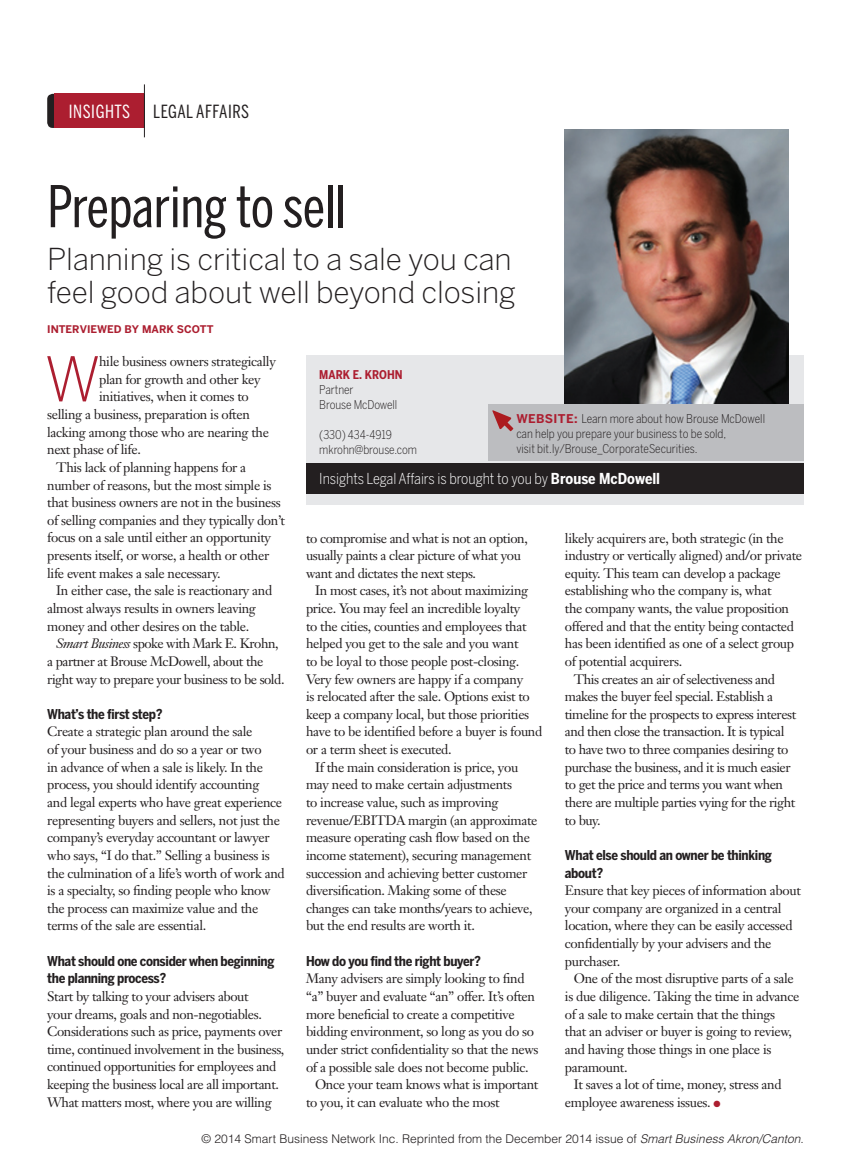
<style>
.page{position:relative;width:851px;height:1175px;background:#fff}
.page>*{position:absolute;margin:0;border:0;box-sizing:border-box;transform-origin:0 0}
.BodyDropCap{font:300 61.2px "Benton Sans";color:#ac1e30}
.Headline{font:57px "Benton Sans Comp";letter-spacing:-.005em;color:#231f20}
.Drophead{font:300 30px/33px "Benton Sans";letter-spacing:-.005em;color:#231f20}
.TopHeaderBlack{font:18px "Benton Sans Comp";letter-spacing:.03em;color:#231f20}
.TopHeaderWhite{font:18px "Benton Sans Comp";letter-spacing:.03em;color:#fff}
.InsightBroughtToYou{font:300 15px "Benton Sans Cond";letter-spacing:-.005em;color:#fff}
.Body{font:13.5px/17.7px "Janson Text";letter-spacing:-.025em;color:#231f20}
.BodyNoIndent{font:13.5px/17.7px "Janson Text";letter-spacing:-.025em;color:#231f20}
.BodyDropCap-2{font:13.5px "Janson Text";letter-spacing:-.025em;color:#231f20}
.BodySubhead{font:700 13.5px/17.7px "Benton Sans Cond";letter-spacing:-.025em;color:#231f20}
.InsightsTitleCo{font:300 12px/15px "Benton Sans Cond";letter-spacing:-.005em;color:#231f20}
.t1{font:300 12px "Helvetica";color:#231f20}
.InsightsTitleCo-2{font:700 12px "Benton Sans Cond";color:#ac1e30}
.Byline{font:700 10.5px "Benton Sans";color:#ac1e30}
.s1{font-style:italic}
.s2{font-weight:700}
.s3{font-family:"Benton Sans";font-weight:700;color:#ac1e30}
.s4{color:#ac1e30}
</style>
<div class="page">
<div style="left:306px;top:355px;width:497px;height:150px;background:#e6e7e9"></div>
<img style="left:565px;top:130px;width:223px;height:274px">
<div style="left:306px;top:463px;width:497px;height:31px;background:#231f20"></div>
<div style="left:488px;top:404px;width:315px;height:57px;background:#bcbdc0"></div>
<svg style="left:47px;top:94px;width:8px;height:34px"></svg>
<div style="left:55px;top:94px;width:89px;height:34px;background:#ac1e30"></div>
<hr style="left:144px;top:84px;width:1px;height:53px;background:#231f20">
<svg style="left:492px;top:410px;width:21px;height:21px"></svg>
<p class="TopHeaderWhite" style="left:69px;top:101px;width:63px">INSIGHTS</p>
<p class="TopHeaderBlack" style="left:153px;top:101px;width:98px">LEGAL AFFAIRS</p>
<p class="Headline" style="left:47px;top:173px;width:300px">Preparing to sell</p>
<p class="Drophead" style="left:47px;top:242px;width:470px">Planning is critical to a sale you can feel good about well beyond closing</p>
<p class="Byline" style="left:47px;top:322px;width:168px">INTERVIEWED BY MARK SCOTT</p>
<p class="BodyDropCap" style="left:45px;top:343px;width:58px">W</p>
<p class="BodyDropCap-2" style="left:99px;top:353px;width:178px">hile business owners strategically</p>
<p class="BodyDropCap-2" style="left:99px;top:370px;width:163px">plan for growth and other key</p>
<p class="BodyDropCap-2" style="left:99px;top:388px;width:151px">initiatives, when it comes to</p>
<p class="BodyDropCap-2" style="left:47px;top:406px;width:204px">selling a business, preparation is often</p>
<p class="BodyDropCap-2" style="left:47px;top:423px;width:223px">lacking among those who are nearing the</p>
<p class="BodyDropCap-2" style="left:47px;top:441px;width:95px">next phase of life.</p>
<p class="Body" style="left:47px;top:458px;width:239px;text-indent:9px">This lack of planning happens for a number of reasons, but the most simple is that business owners are not in the business of selling companies and they typically don’t focus on a sale until either an opportunity presents itself, or worse, a health or other life event makes a sale necessary.</p>
<p class="Body" style="left:47px;top:581px;width:226px;text-indent:9px">In either case, the sale is reactionary and almost always results in owners leaving money and other desires on the table.</p>
<p class="Body" style="left:47px;top:634px;width:239px;text-indent:9px"><span class="s1">Smart Business</span> spoke with Mark E. Krohn, a partner at Brouse McDowell, about the right way to prepare your business to be sold.</p>
<p class="BodySubhead" style="left:47px;top:705px;width:117px">What’s the first step?</p>
<p class="BodyNoIndent" style="left:47px;top:722px;width:239px">Create a strategic plan around the sale<br>of your business and do so a year or two<br>in advance of when a sale is likely. In the process, you should identify accounting<br>and legal experts who have great experience representing buyers and sellers, not just the company’s everyday accountant or lawyer who says, “I do that.” Selling a business is the culmination of a life’s worth of work and is a specialty, so finding people who know the process can maximize value and the terms of the sale are essential.</p>
<p class="BodySubhead" style="left:47px;top:951px;width:229px">What should one consider when beginning the planning process?</p>
<p class="BodyNoIndent" style="left:47px;top:987px;width:239px">Start by talking to your advisers about<br>your dreams, goals and non-negotiables.<br>Considerations such as price, payments over time, continued involvement in the business, continued opportunities for employees and keeping the business local are all important.<br>What matters most, where you are willing</p>
<p class="InsightsTitleCo-2" style="left:319px;top:367px;width:85px">MARK E. KROHN</p>
<p class="InsightsTitleCo" style="left:319px;top:382px;width:36px">Partner</p>
<p class="InsightsTitleCo" style="left:319px;top:397px;width:79px">Brouse McDowell</p>
<p class="InsightsTitleCo" style="left:319px;top:427px;width:74px">(330) 434-4919</p>
<p class="InsightsTitleCo" style="left:319px;top:442px;width:99px">mkrohn@brouse.com</p>
<p class="InsightBroughtToYou" style="left:319px;top:470px;width:342px">Insights Legal Affairs is brought to you by <span class="s2">Brouse McDowell</span></p>
<p class="InsightsTitleCo" style="left:516px;top:411px;width:250px"><span class="s3">WEBSITE:</span> Learn more about how Brouse McDowell can help you prepare your business to be sold,<br>visit bit.ly/Brouse_CorporateSecurities.</p>
<p class="BodyNoIndent" style="left:306px;top:529px;width:223px">to compromise and what is not an option, usually paints a clear picture of what you want and dictates the next steps.</p>
<p class="Body" style="left:306px;top:582px;width:238px;text-indent:9px">In most cases, it’s not about maximizing price. You may feel an incredible loyalty<br>to the cities, counties and employees that helped you get to the sale and you want<br>to be loyal to those people post-closing.<br>Very few owners are happy if a company<br>is relocated after the sale. Options exist to keep a company local, but those priorities have to be identified before a buyer is found or a term sheet is executed.</p>
<p class="Body" style="left:306px;top:758px;width:233px;text-indent:9px">If the main consideration is price, you may need to make certain adjustments<br>to increase value, such as improving revenue/EBITDA margin (an approximate measure operating cash flow based on the income statement), securing management succession and achieving better customer diversification. Making some of these changes can take months/years to achieve, but the end results are worth it.</p>
<p class="BodySubhead" style="left:306px;top:951px;width:176px">How do you find the right buyer?</p>
<p class="BodyNoIndent" style="left:306px;top:969px;width:234px">Many advisers are simply looking to find “a” buyer and evaluate “an” offer. It’s often more beneficial to create a competitive bidding environment, so long as you do so under strict confidentiality so that the news of a possible sale does not become public.</p>
<p class="Body" style="left:306px;top:1075px;width:234px;text-indent:9px">Once your team knows what is important to you, it can evaluate who the most</p>
<p class="Body" style="left:565px;top:529px;width:239px">likely acquirers are, both strategic (in the industry or vertically aligned) and/or private equity. This team can develop a package establishing who the company is, what<br>the company wants, the value proposition offered and that the entity being contacted has been identified as one of a select group of potential acquirers.</p>
<p class="Body" style="left:565px;top:670px;width:233px;text-indent:9px">This creates an air of selectiveness and makes the buyer feel special. Establish a timeline for the prospects to express interest and then close the transaction. It is typical to have two to three companies desiring to purchase the business, and it is much easier to get the price and terms you want when there are multiple parties vying for the right to buy.</p>
<p class="BodySubhead" style="left:565px;top:846px;width:208px">What else should an owner be thinking about?</p>
<p class="BodyNoIndent" style="left:565px;top:881px;width:237px">Ensure that key pieces of information about your company are organized in a central location, where they can be easily accessed confidentially by your advisers and the purchaser.</p>
<p class="Body" style="left:565px;top:969px;width:236px;text-indent:9px">One of the most disruptive parts of a sale is due diligence. Taking the time in advance of a sale to make certain that the things that an adviser or buyer is going to review, and having those things in one place is paramount.</p>
<p class="Body" style="left:565px;top:1075px;width:218px;text-indent:9px">It saves a lot of time, money, stress and employee awareness issues. <span class="s4">●</span></p>
<p class="t1" style="left:201px;top:1131px;width:603px">© 2014 Smart Business Network Inc. Reprinted from the December 2014 issue of <span class="s1">Smart Business Akron/Canton</span>.</p>
</div>
